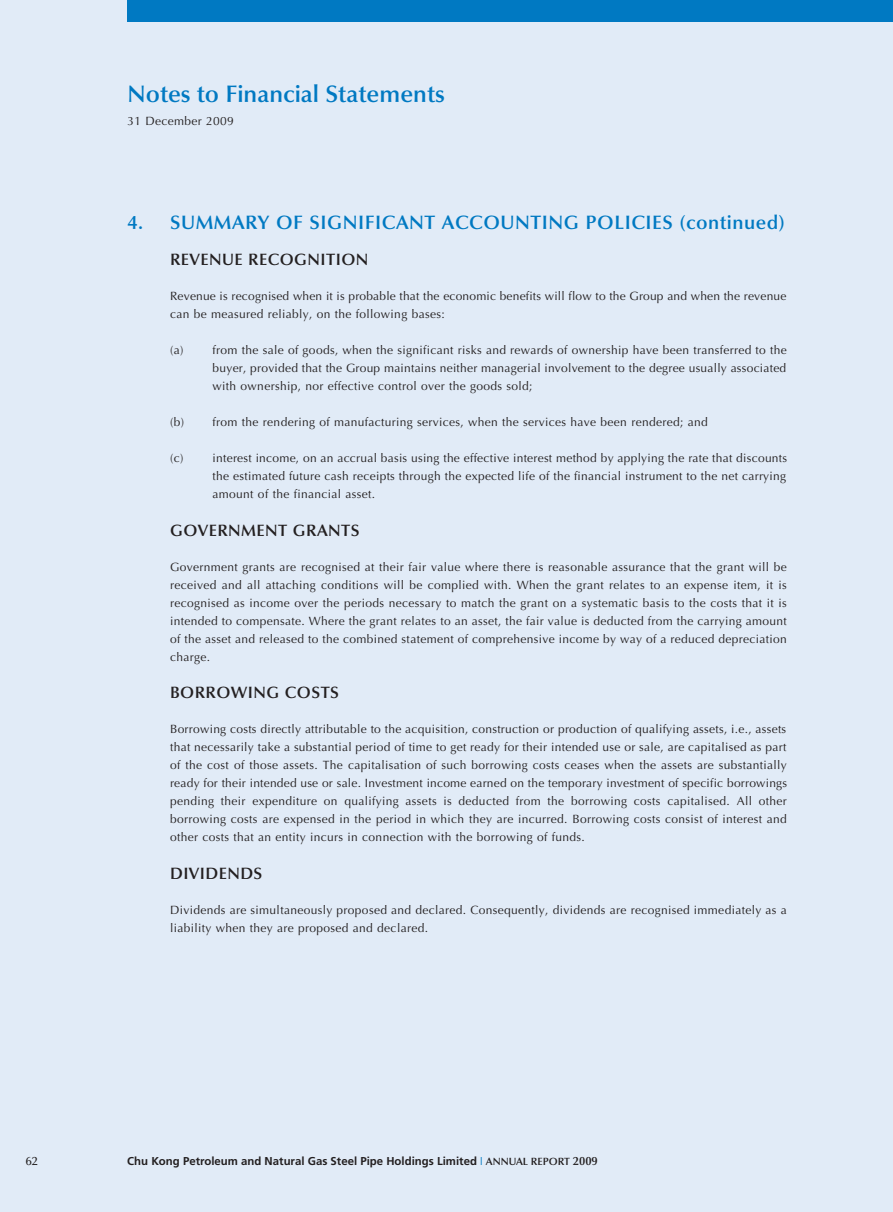
<style>
.page{position:relative;width:893px;height:1212px;background:#e1ebf7}
.page>*{position:absolute;margin:0;border:0;box-sizing:border-box;transform-origin:0 0}
.t1{font:600 24px "Optima LT Std";color:#0079c2}
.t2{font:600 19.5px "Optima LT Std";letter-spacing:.025em;color:#0079c2}
.t3{font:600 16.5px "Optima LT Std";letter-spacing:.025em;color:#231f20}
.t4{font:12px/18px "Optima LT Std";letter-spacing:.03em;color:#231f20;text-align:justify}
.t5{font:500 12px "Optima LT Std";color:#231f20}
.t6{font:700 11.4px "Frutiger LT Std";color:#231f20}
.s1{font-weight:300;color:#0079c2}
.s2{font-family:"Optima LT Std";font-weight:600;font-size:10.5px}
.s3{font-family:"Optima LT Std";font-weight:600;font-size:12px}
</style>
<div class="page">
<div style="left:128px;top:0;width:765px;height:21px;background:#0079c2"></div>
<h1 class="t1" style="left:128px;top:80px;width:319px">N OTES TO FINANCIAL STATEMENTS</h1>
<p class="t4" style="left:128px;top:112px;width:108px">31 December 2009</p>
<h2 class="t2" style="left:128px;top:211px;width:71px">4. SUMM</h2>
<h2 class="t2" style="left:232px;top:211px;width:267px">ARY OF SIGN IFICANT ACCOUNT</h2>
<h2 class="t2" style="left:542px;top:211px;width:57px">ING POL</h2>
<h2 class="t2" style="left:625px;top:211px;width:162px">ICIES (CONTINUED)</h2>
<h3 class="t3" style="left:170px;top:250px;width:200px">REVENUE RECOGNITI ON</h3>
<p class="t4" style="left:170px;top:287px;width:618px">Revenue is recognised when it is probable that the economic benefits will flow to the Group and when the revenue can be measured reliably, on the following bases:</p>
<p class="t4" style="left:170px;top:341px;width:15px">(a)</p>
<p class="t4" style="left:213px;top:341px;width:576px">from the sale of goods, when the significant risks and rewards of ownership have been transferred to the buyer, provided that the Group maintains neither managerial involvement to the degree usually associated with ownership, nor effective control over the goods sold;</p>
<p class="t4" style="left:170px;top:413px;width:539px">(b) from the rendering of manufacturing services, when the services have been rendered; and</p>
<p class="t4" style="left:170px;top:449px;width:15px">(c)</p>
<p class="t4" style="left:213px;top:449px;width:576px">interest income, on an accrual basis using the effective interest method by applying the rate that discounts the estimated future cash receipts through the expected life of the financial instrument to the net carrying amount of the financial asset.</p>
<h3 class="t3" style="left:170px;top:521px;width:189px">GOVERNMENT GRANTS</h3>
<p class="t4" style="left:170px;top:558px;width:618px">Government grants are recognised at their fair value where there is reasonable assurance that the grant will be received and all attaching conditions will be complied with. When the grant relates to an expense item, it is recognised as income over the periods necessary to match the grant on a systematic basis to the costs that it is intended to compensate. Where the grant relates to an asset, the fair value is deducted from the carrying amount of the asset and released to the combined statement of comprehensive income by way of a reduced depreciation charge.</p>
<h3 class="t3" style="left:170px;top:683px;width:168px">BORROWI NG COSTS</h3>
<p class="t4" style="left:170px;top:720px;width:619px">Borrowing costs directly attributable to the acquisition, construction or production of qualifying assets, i.e., assets that necessarily take a substantial period of time to get ready for their intended use or sale, are capitalised as part of the cost of those assets. The capitalisation of such borrowing costs ceases when the assets are substantially ready for their intended use or sale. Investment income earned on the temporary investment of specific borrowings pending their expenditure on qualifying assets is deducted from the borrowing costs capitalised. All other borrowing costs are expensed in the period in which they are incurred. Borrowing costs consist of interest and other costs that an entity incurs in connection with the borrowing of funds.</p>
<h3 class="t3" style="left:170px;top:864px;width:82px">DIVIDENDS</h3>
<p class="t4" style="left:170px;top:901px;width:618px">Dividends are simultaneously proposed and declared. Consequently, dividends are recognised immediately as a liability when they are proposed and declared.</p>
<p class="t5" style="left:26px;top:1155px;width:13px">62</p>
<p class="t6" style="left:127px;top:1154px;width:472px">Chu Kong Petroleum and Natural Gas Steel Pipe Holdings Limited <span class="s1">I</span> <span class="s2">ANNUAL REPORT</span> <span class="s3">2009</span></p>
</div>
